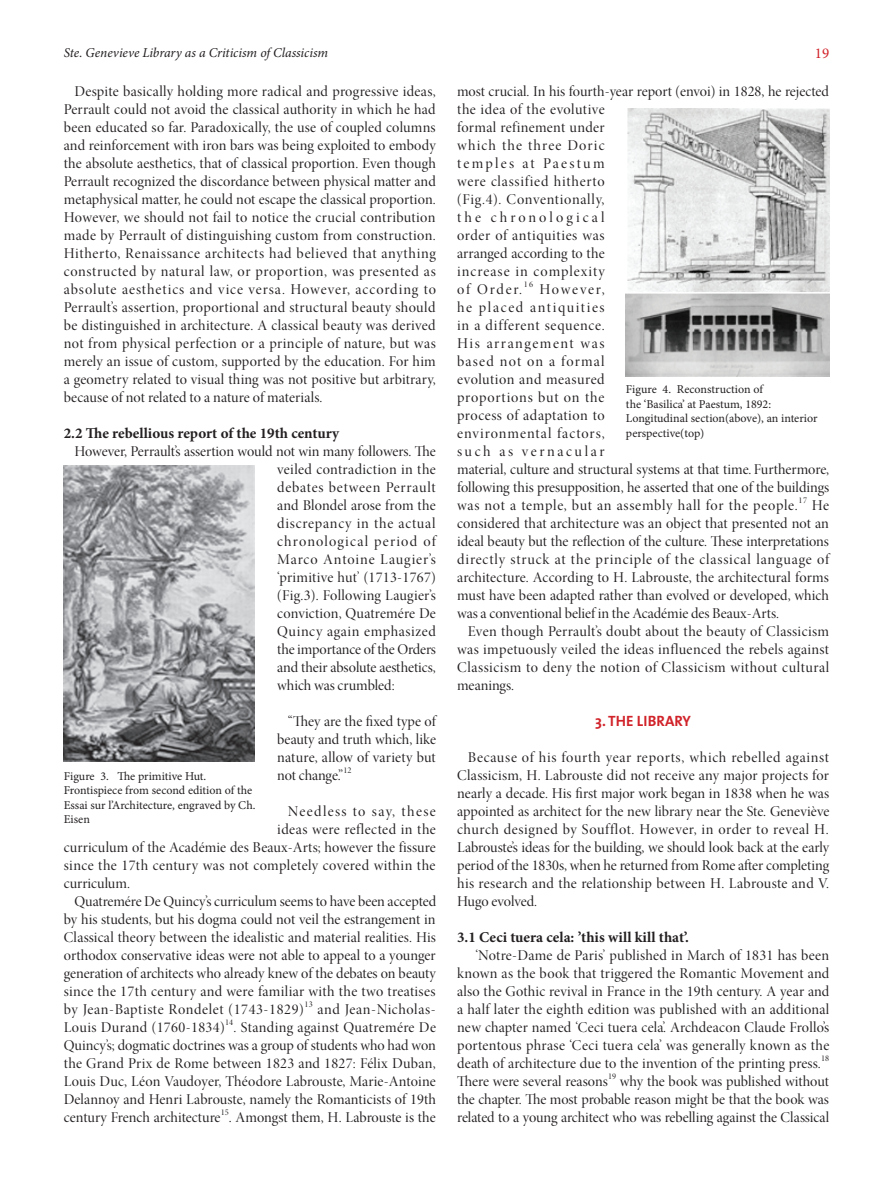
<style>
.page{position:relative;width:893px;height:1191px;background:#fff}
.page>*{position:absolute;margin:0;border:0;box-sizing:border-box;transform-origin:0 0}
.본문1{font:15px/18px "Minion Pro Disp";letter-spacing:.015em;color:#231f20;text-align:justify}
.본문1-2{font:15px/18px "Minion Pro Disp";letter-spacing:.04em;color:#231f20}
.본문1-3{font:15px/18px "Minion Pro Disp";letter-spacing:.045em;color:#231f20}
._1_1{font:700 15px "Minion Pro";color:#231f20}
.본문1-4{font:15px "Minion Pro Disp";letter-spacing:.09em;color:#231f20}
.본문1-5{font:15px "Minion Pro Disp";letter-spacing:.035em;color:#231f20}
._1__INTRODUCTION{font:700 15px "The Mix";color:#d1232a}
.t1{font:15px "Minion Pro";color:#d1232a}
.t2{font:italic 13.5px "Minion Pro";letter-spacing:-.005em;color:#231f20}
.t3{font:12px/14.4px "Minion Pro";color:#231f20}
.본문1-6{font:8.7px "Minion Pro Disp";letter-spacing:.02em;color:#231f20}
</style>
<div class="page">
<img style="left:625px;top:109px;width:204px;height:268px">
<img style="left:64px;top:466px;width:190px;height:295px">
<p class="t2" style="left:64px;top:43px;width:266px">Ste. Genevieve Library as a Criticism of Classicism</p>
<p class="t1" style="left:815px;top:43px;width:16px">19</p>
<p class="본문1" style="left:64px;top:82px;width:374px;text-indent:11px">Despite basically holding more radical and progressive ideas, Perrault could not avoid the classical authority in which he had been educated so far. Paradoxically, the use of coupled columns and reinforcement with iron bars was being exploited to embody the absolute aesthetics, that of classical proportion. Even though Perrault recognized the discordance between physical matter and metaphysical matter, he could not escape the classical proportion.<br>However, we should not fail to notice the crucial contribution made by Perrault of distinguishing custom from construction.<br>Hitherto, Renaissance architects had believed that anything constructed by natural law, or proportion, was presented as absolute aesthetics and vice versa. However, according to Perrault’s assertion, proportional and structural beauty should be distinguished in architecture. A classical beauty was derived not from physical perfection or a principle of nature, but was merely an issue of custom, supported by the education. For him a geometry related to visual thing was not positive but arbitrary, because of not related to a nature of materials.</p>
<p class="_1_1" style="left:64px;top:423px;width:277px">2.2 The rebellious report of the 19th century</p>
<p class="본문1" style="left:277px;top:442px;width:160px;text-indent:-203px">However, Perrault’s assertion would not win many followers. The veiled contradiction in the debates between Perrault and Blondel arose from the discrepancy in the actual chronological period of Marco Antoine Laugier’s ‘primitive hut’ (1713-1767) (Fig.3). Following Laugier’s conviction, Quatremére De Quincy again emphasized the importance of the Orders and their absolute aesthetics, which was crumbled:</p>
<p class="본문1" style="left:277px;top:712px;width:160px;text-indent:11px">“They are the fixed type of beauty and truth which, like nature, allow of variety but not change.”</p>
<p class="본문1-3" style="left:457px;top:82px;width:373px">most crucial. In his fourth-year report (envoi) in 1828, he rejected the idea of the evolutive<br>formal refinement under<br>which the three Doric<br>temples at Paestum<br>were classified hitherto<br>(Fig.4). Conventionally,<br>the chronological<br>order of antiquities was<br>arranged according to the<br>increase in complexity<br>of Order.</p>
<p class="본문1-6" style="left:524px;top:279px;width:11px">16</p>
<p class="본문1-2" style="left:457px;top:280px;width:374px;text-indent:82px">However,<br>he placed antiquities<br>in a different sequence.<br>His arrangement was<br>based not on a formal<br>evolution and measured<br>proportions but on the<br>process of adaptation to<br>environmental factors,<br>such as vernacular<br>material, culture and structural systems at that time. Furthermore, following this presupposition, he asserted that one of the buildings was not a temple, but an assembly hall for the people.</p>
<p class="t3" style="left:626px;top:382px;width:193px">Figure 4. Reconstruction of<br>the ‘Basilica’ at Paestum, 1892:<br>Longitudinal section(above), an interior perspective(top)</p>
<p class="본문1-6" style="left:799px;top:495px;width:10px">17</p>
<p class="본문1" style="left:457px;top:496px;width:374px;text-indent:355px">He considered that architecture was an object that presented not an ideal beauty but the reflection of the culture. These interpretations directly struck at the principle of the classical language of architecture. According to H. Labrouste, the architectural forms must have been adapted rather than evolved or developed, which was a conventional belief in the Académie des Beaux-Arts.</p>
<p class="본문1" style="left:457px;top:622px;width:374px;text-indent:11px">Even though Perrault’s doubt about the beauty of Classicism was impetuously veiled the ideas influenced the rebels against Classicism to deny the notion of Classicism without cultural meanings.</p>
<p class="_1__INTRODUCTION" style="left:595px;top:709px;width:97px">3. THE LIBRARY</p>
<p class="본문1" style="left:457px;top:748px;width:374px;text-indent:11px">Because of his fourth year reports, which rebelled against Classicism, H. Labrouste did not receive any major projects for nearly a decade. His first major work began in 1838 when he was appointed as architect for the new library near the Ste. Geneviève church designed by Soufflot. However, in order to reveal H.<br>Labrouste’s ideas for the building, we should look back at the early period of the 1830s, when he returned from Rome after completing his research and the relationship between H. Labrouste and V.<br>Hugo evolved.</p>
<p class="_1_1" style="left:457px;top:927px;width:233px">3.1 Ceci tuera cela: ’this will kill that’.</p>
<p class="본문1" style="left:457px;top:946px;width:374px;text-indent:18px">‘Notre-Dame de Paris’ published in March of 1831 has been known as the book that triggered the Romantic Movement and also the Gothic revival in France in the 19th century. A year and a half later the eighth edition was published with an additional new chapter named ‘Ceci tuera cela’. Archdeacon Claude Frollo’s portentous phrase ‘Ceci tuera cela’ was generally known as the death of architecture due to the invention of the printing press.</p>
<p class="본문1-6" style="left:343px;top:765px;width:9px">12</p>
<p class="본문1-4" style="left:288px;top:802px;width:149px">Needless to say, these</p>
<p class="본문1" style="left:277px;top:820px;width:160px">ideas were reflected in the</p>
<p class="본문1" style="left:64px;top:838px;width:373px">curriculum of the Académie des Beaux-Arts; however the fissure</p>
<p class="본문1" style="left:64px;top:856px;width:373px">since the 17th century was not completely covered within the</p>
<p class="본문1" style="left:64px;top:874px;width:68px">curriculum.</p>
<p class="본문1" style="left:64px;top:892px;width:374px;text-indent:11px">Quatremére De Quincy’s curriculum seems to have been accepted by his students, but his dogma could not veil the estrangement in Classical theory between the idealistic and material realities. His orthodox conservative ideas were not able to appeal to a younger generation of architects who already knew of the debates on beauty since the 17th century and were familiar with the two treatises by Jean-Baptiste Rondelet (1743-1829)</p>
<p class="t3" style="left:64px;top:769px;width:193px">Figure 3. The primitive Hut.<br>Frontispiece from second edition of the<br>Essai sur l’Architecture, engraved by Ch.<br>Eisen</p>
<p class="본문1-6" style="left:305px;top:999px;width:10px">13</p>
<p class="본문1-5" style="left:317px;top:1000px;width:120px">and Jean-Nicholas-</p>
<p class="본문1" style="left:64px;top:1018px;width:162px">Louis Durand (1760-1834)</p>
<p class="본문1-6" style="left:225px;top:1017px;width:10px">14</p>
<p class="본문1" style="left:64px;top:1018px;width:374px;text-indent:170px">. Standing against Quatremére De Quincy’s; dogmatic doctrines was a group of students who had won the Grand Prix de Rome between 1823 and 1827: Félix Duban, Louis Duc, Léon Vaudoyer, Théodore Labrouste, Marie-Antoine Delannoy and Henri Labrouste, namely the Romanticists of 19th century French architecture</p>
<p class="본문1-6" style="left:821px;top:1053px;width:10px">18</p>
<p class="본문1" style="left:457px;top:1072px;width:152px">There were several reasons</p>
<p class="본문1-6" style="left:608px;top:1071px;width:10px">19</p>
<p class="본문1" style="left:457px;top:1072px;width:374px;text-indent:163px">why the book was published without the chapter. The most probable reason might be that the book was related to a young architect who was rebelling against the Classical</p>
<p class="본문1-6" style="left:221px;top:1107px;width:10px">15</p>
<p class="본문1" style="left:229px;top:1108px;width:208px">. Amongst them, H. Labrouste is the</p>
</div>
